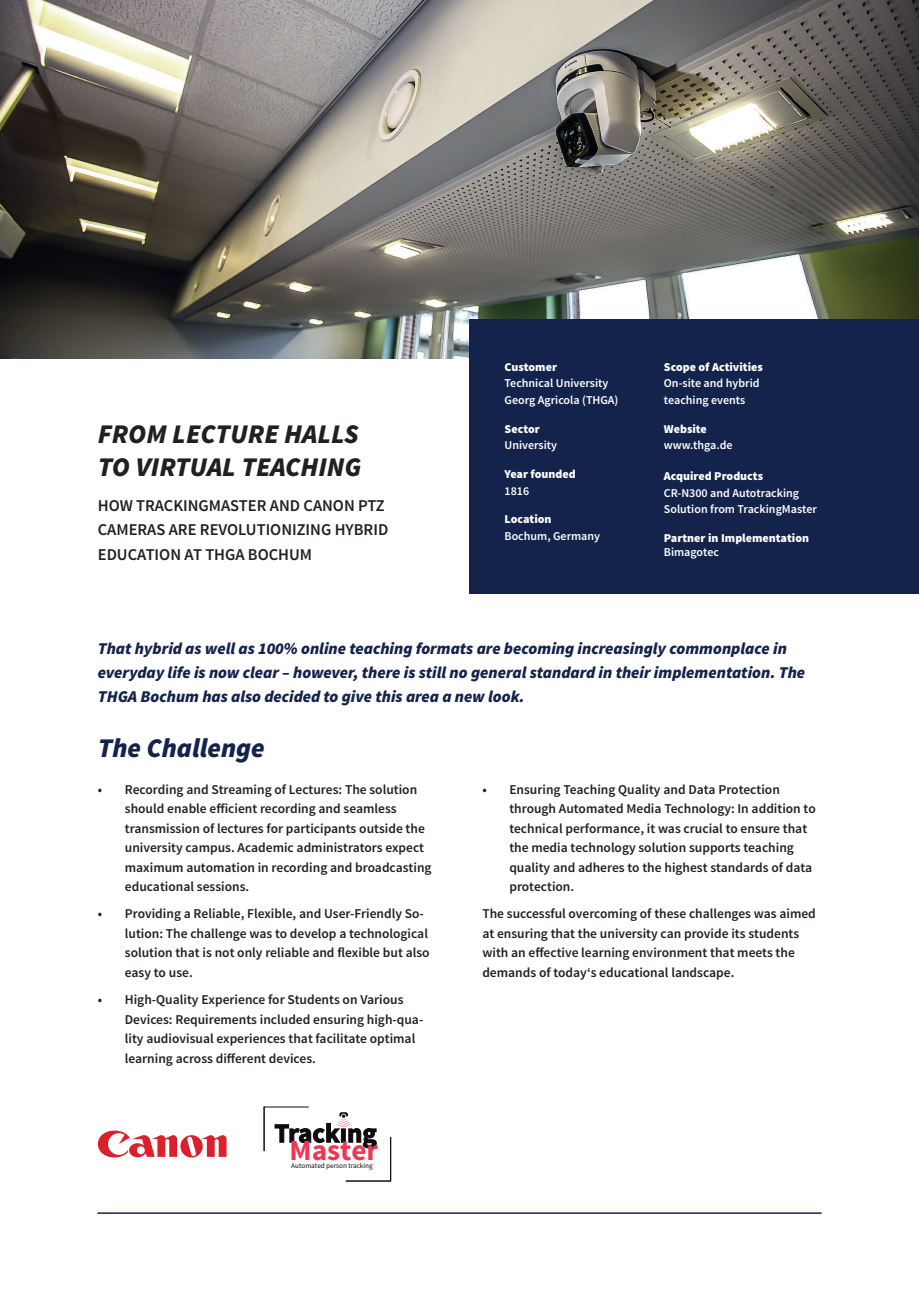
<style>
.page{position:relative;width:919px;height:1289px;background:#fff}
.page>*{position:absolute;margin:0;border:0;box-sizing:border-box;transform-origin:0 0}
.t1{font:700 29.1px "Source Sans Pro";color:#ee3752}
.t2{font:italic 900 27px/33px "Source Sans Pro";color:#231f20}
.t3{font:italic 900 27px "Source Sans Pro";color:#13234c}
.t4{font:italic 900 16.5px/24px "Source Sans Pro";color:#13234c}
.t5{font:600 16.5px/24px "Source Sans Pro";color:#231f20}
.t6{font:600 13.5px/19.5px "Source Sans Pro";color:#231f20}
.t7{font:600 12px/16.5px "Source Sans Pro";color:#fff}
.t8{font:900 12px "Source Sans Pro";color:#fff}
.t9{font:7.2px "Source Sans Pro";color:#0f0a10}
</style>
<div class="page">
<img style="left:0;top:0;width:918px;height:358px">
<div style="left:470px;top:319px;width:448px;height:274px;background:#13234c"></div>
<svg style="left:98px;top:1130px;width:128px;height:27px"></svg>
<hr style="left:264px;top:1106px;width:1px;height:45px;background:#0f0a10">
<hr style="left:264px;top:1106px;width:45px;height:1px;background:#0f0a10">
<svg style="left:275px;top:1112px;width:101px;height:36px"></svg>
<hr style="left:390px;top:1136px;width:1px;height:45px;background:#0f0a10">
<hr style="left:346px;top:1180px;width:45px;height:1px;background:#0f0a10">
<hr style="left:98px;top:1212px;width:723px;height:1px;background:#13234c">
<h2 class="t2" style="left:98px;top:417px;width:265px">FROM LECTURE HALLS<br>TO VIRTUAL TEACHING</h2>
<p class="t5" style="left:98px;top:494px;width:292px">HOW TRACKINGMASTER AND CANON PTZ<br>CAMERAS ARE REVOLUTIONIZING HYBRID<br>EDUCATION AT THGA BOCHUM</p>
<p class="t8" style="left:504px;top:359px;width:54px">Customer</p>
<p class="t7" style="left:504px;top:375px;width:115px">Technical University<br>Georg Agricola (THGA)</p>
<p class="t8" style="left:504px;top:421px;width:37px">Sector</p>
<p class="t7" style="left:504px;top:437px;width:54px">University</p>
<p class="t8" style="left:504px;top:466px;width:73px">Year founded</p>
<p class="t7" style="left:504px;top:482px;width:26px">1816</p>
<p class="t8" style="left:504px;top:511px;width:48px">Location</p>
<p class="t7" style="left:504px;top:528px;width:97px">Bochum, Germany</p>
<p class="t8" style="left:664px;top:359px;width:100px">Scope of Activities</p>
<p class="t7" style="left:664px;top:375px;width:97px">On-site and hybrid teaching events</p>
<p class="t8" style="left:664px;top:421px;width:44px">Website</p>
<p class="t7" style="left:664px;top:437px;width:70px">www.thga.de</p>
<p class="t8" style="left:664px;top:468px;width:101px">Acquired Products</p>
<p class="t7" style="left:664px;top:485px;width:155px">CR-N300 and Autotracking<br>Solution from TrackingMaster</p>
<p class="t8" style="left:664px;top:530px;width:147px">Partner in Implementation</p>
<p class="t7" style="left:664px;top:544px;width:57px">Bimagotec</p>
<p class="t4" style="left:98px;top:636px;width:708px">That hybrid as well as 100% online teaching formats are becoming increasingly commonplace in everyday life is now clear – however, there is still no general standard in their implementation. The<br>THGA Bochum has also decided to give this area a new look.</p>
<h2 class="t3" style="left:98px;top:730px;width:168px">The Challenge</h2>
<p class="t6" style="left:125px;top:780px;width:308px;text-indent:-27px">• Recording and Streaming of Lectures: The solution should enable efficient recording and seamless transmission of lectures for participants outside the university campus. Academic administrators expect maximum automation in recording and broadcasting educational sessions.</p>
<p class="t6" style="left:125px;top:904px;width:306px;text-indent:-27px">• Providing a Reliable, Flexible, and User-Friendly So&shy;lution: The challenge was to develop a technological solution that is not only reliable and flexible but also easy to use.</p>
<p class="t6" style="left:125px;top:990px;width:300px;text-indent:-27px">• High-Quality Experience for Students on Various Devices: Requirements included ensuring high-qua&shy;lity audiovisual experiences that facilitate optimal learning across different devices.</p>
<h1 class="t1" style="left:289px;top:1131px;width:90px">Master</h1>
<p class="t9" style="left:291px;top:1161px;width:83px">Automated person tracking</p>
<p class="t6" style="left:509px;top:780px;width:308px;text-indent:-27px">• Ensuring Teaching Quality and Data Protection through Automated Media Technology: In addition to technical performance, it was crucial to ensure that the media technology solution supports teaching quality and adheres to the highest standards of data protection.</p>
<p class="t6" style="left:482px;top:904px;width:335px">The successful overcoming of these challenges was aimed at ensuring that the university can provide its students with an effective learning environment that meets the demands of today‘s educational landscape.</p>
</div>
